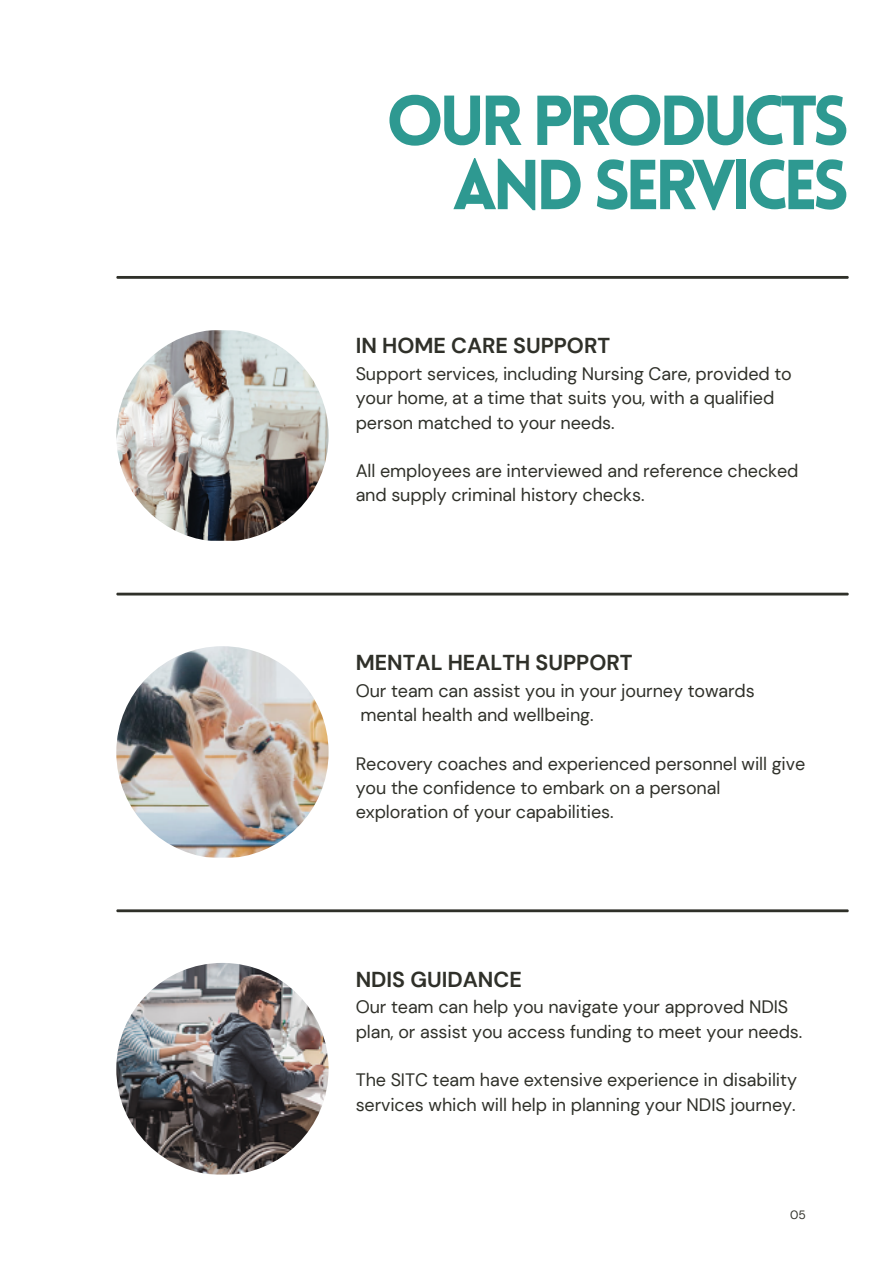
<style>
.page{position:relative;width:894px;height:1264px;background:#fff}
.page>*{position:absolute;margin:0;border:0;box-sizing:border-box;transform-origin:0 0}
.t1{font:900 69px/64.2px "Lovelo";letter-spacing:-.075em;color:#2e9991;text-align:right}
.t2{font:700 21.6px "DM Sans";color:#2f3029}
.t3{font:18px/24.3px "DM Sans";letter-spacing:-.005em;color:#2f3029}
.t4{font:12px "DM Sans";color:#2f3029}
</style>
<div class="page">
<hr style="left:117px;top:276px;width:730px;height:3px;background:#2f3029">
<hr style="left:117px;top:593px;width:730px;height:2px;background:#2f3029">
<hr style="left:117px;top:909px;width:730px;height:3px;background:#2f3029">
<img style="left:116px;top:329px;width:212px;height:212px;border-radius:50%">
<img style="left:116px;top:646px;width:212px;height:212px;border-radius:50%">
<img style="left:116px;top:962px;width:212px;height:213px;border-radius:50%">
<p class="t1" style="left:385px;top:96px;width:465px">OUR PRODUCTS<br>AND SERVICES</p>
<p class="t2" style="left:355px;top:332px;width:256px">IN HOME CARE SUPPORT</p>
<p class="t3" style="left:355px;top:362px;width:437px">Support services, including Nursing Care, provided to your home, at a time that suits you, with a qualified person matched to your needs.</p>
<p class="t3" style="left:355px;top:459px;width:444px">All employees are interviewed and reference checked and supply criminal history checks.</p>
<p class="t2" style="left:355px;top:648px;width:278px">MENTAL HEALTH SUPPORT</p>
<p class="t3" style="left:355px;top:678px;width:400px">Our team can assist you in your journey towards mental health and wellbeing.</p>
<p class="t3" style="left:355px;top:751px;width:451px">Recovery coaches and experienced personnel will give you the confidence to embark on a personal exploration of your capabilities.</p>
<p class="t2" style="left:355px;top:965px;width:168px">NDIS GUIDANCE</p>
<p class="t3" style="left:355px;top:995px;width:448px">Our team can help you navigate your approved NDIS plan, or assist you access funding to meet your needs.</p>
<p class="t3" style="left:355px;top:1067px;width:442px">The SITC team have extensive experience in disability services which will help in planning your NDIS journey.</p>
<p class="t4" style="left:790px;top:1207px;width:17px">05</p>
</div>
